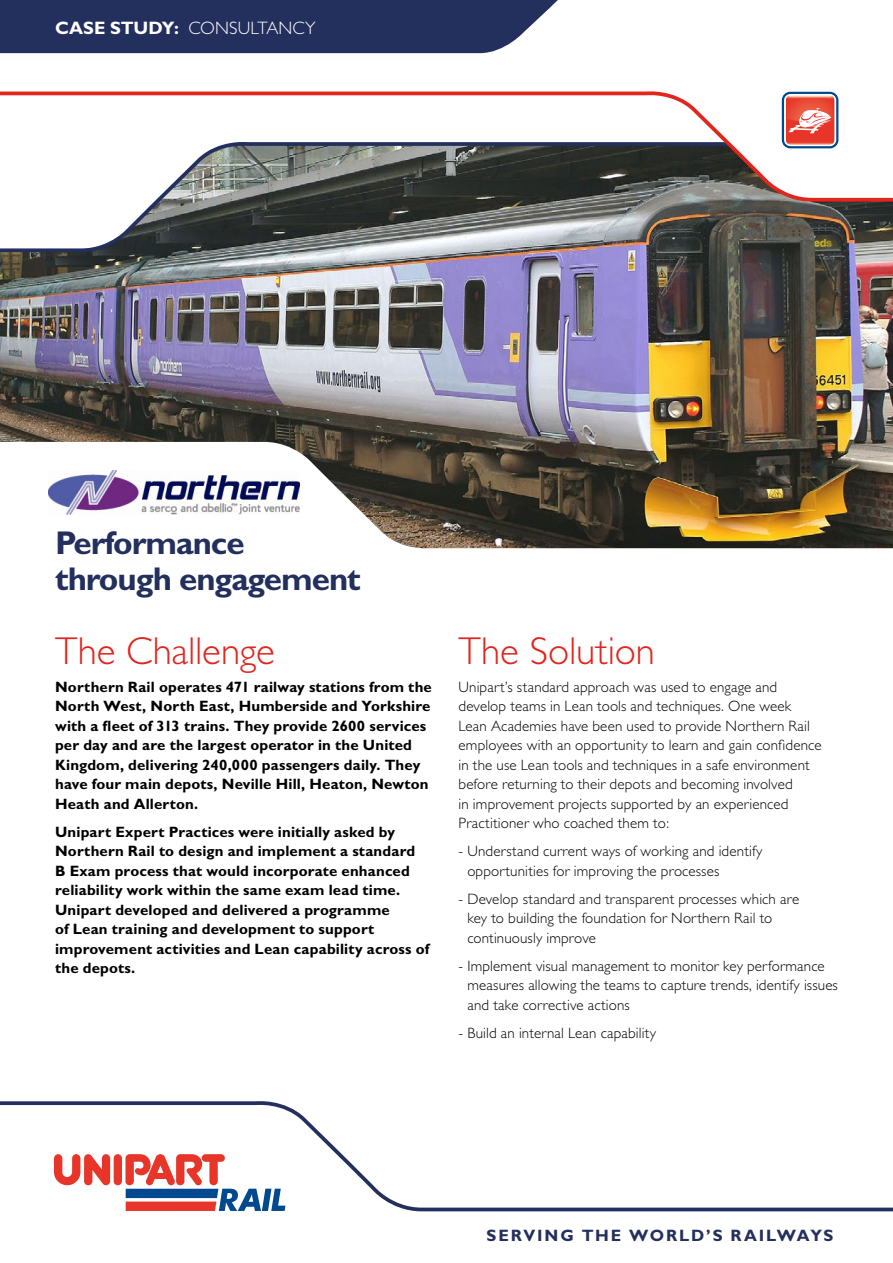
<style>
.page{position:relative;width:893px;height:1263px;background:#fff}
.page>*{position:absolute;margin:0;border:0;box-sizing:border-box;transform-origin:0 0}
.t1{font:300 39px "Gill Sans";letter-spacing:-.005em;color:#e2251d}
.t2{font:700 33px/36px "Gill Sans";letter-spacing:-.03em;color:#232f5d}
.t3{font:300 18px "Gill Sans";letter-spacing:.01em;color:#fff}
.t4{font:700 16.5px "Gill Sans";letter-spacing:.11em;color:#232f5d}
.t5{font:300 15px/19.5px "Gill Sans";letter-spacing:.01em;color:#000}
.t6{font:700 15px/19.5px "Gill Sans";letter-spacing:.01em;color:#000}
.s1{font-weight:700}
</style>
<div class="page">
<div style="left:0;top:0;width:558px;height:53px;background:#232f5d"></div>
<img style="left:0;top:254px;width:893px;height:295px">
<svg style="left:0;top:203px;width:893px;height:51px"></svg>
<svg style="left:0;top:1101px;width:893px;height:111px"></svg>
<svg style="left:0;top:91px;width:893px;height:112px"></svg>
<img style="left:49px;top:470px;width:250px;height:44px">
<div style="left:782px;top:92px;width:56px;height:56px;border:2px solid #01498f;border-radius:7px"></div>
<svg style="left:718px;top:96px;width:175px;height:103px"></svg>
<p class="t3" style="left:55px;top:18px;width:262px"><span class="s1">CASE STUDY:</span> CONSULTANCY</p>
<h2 class="t2" style="left:55px;top:525px;width:307px">Performance through engagement</h2>
<h1 class="t1" style="left:55px;top:629px;width:221px">The Challenge</h1>
<p class="t6" style="left:55px;top:677px;width:378px">Northern Rail operates 471 railway stations from the North West, North East, Humberside and Yorkshire with a fleet of 313 trains. They provide 2600 services per day and are the largest operator in the United Kingdom, delivering 240,000 passengers daily. They have four main depots, Neville Hill, Heaton, Newton Heath and Allerton.</p>
<p class="t6" style="left:55px;top:822px;width:376px">Unipart Expert Practices were initially asked by Northern Rail to design and implement a standard B Exam process that would incorporate enhanced reliability work within the same exam lead time.<br>Unipart developed and delivered a programme<br>of Lean training and development to support improvement activities and Lean capability across of the depots.</p>
<h1 class="t1" style="left:458px;top:629px;width:198px">The Solution</h1>
<p class="t5" style="left:458px;top:677px;width:365px">Unipart’s standard approach was used to engage and develop teams in Lean tools and techniques. One week Lean Academies have been used to provide Northern Rail employees with an opportunity to learn and gain confidence in the use Lean tools and techniques in a safe environment before returning to their depots and becoming involved<br>in improvement projects supported by an experienced Practitioner who coached them to:</p>
<p class="t5" style="left:467px;top:841px;width:297px;text-indent:-9px">- Understand current ways of working and identify opportunities for improving the processes</p>
<p class="t5" style="left:467px;top:889px;width:333px;text-indent:-9px">- Develop standard and transparent processes which are key to building the foundation for Northern Rail to continuously improve</p>
<p class="t5" style="left:467px;top:956px;width:372px;text-indent:-9px">- Implement visual management to monitor key performance measures allowing the teams to capture trends, identify issues and take corrective actions</p>
<p class="t5" style="left:458px;top:1023px;width:199px">- Build an internal Lean capability</p>
<p class="t4" style="left:486px;top:1225px;width:348px">SERVING THE WORLD’S RAILWAYS</p>
</div>
